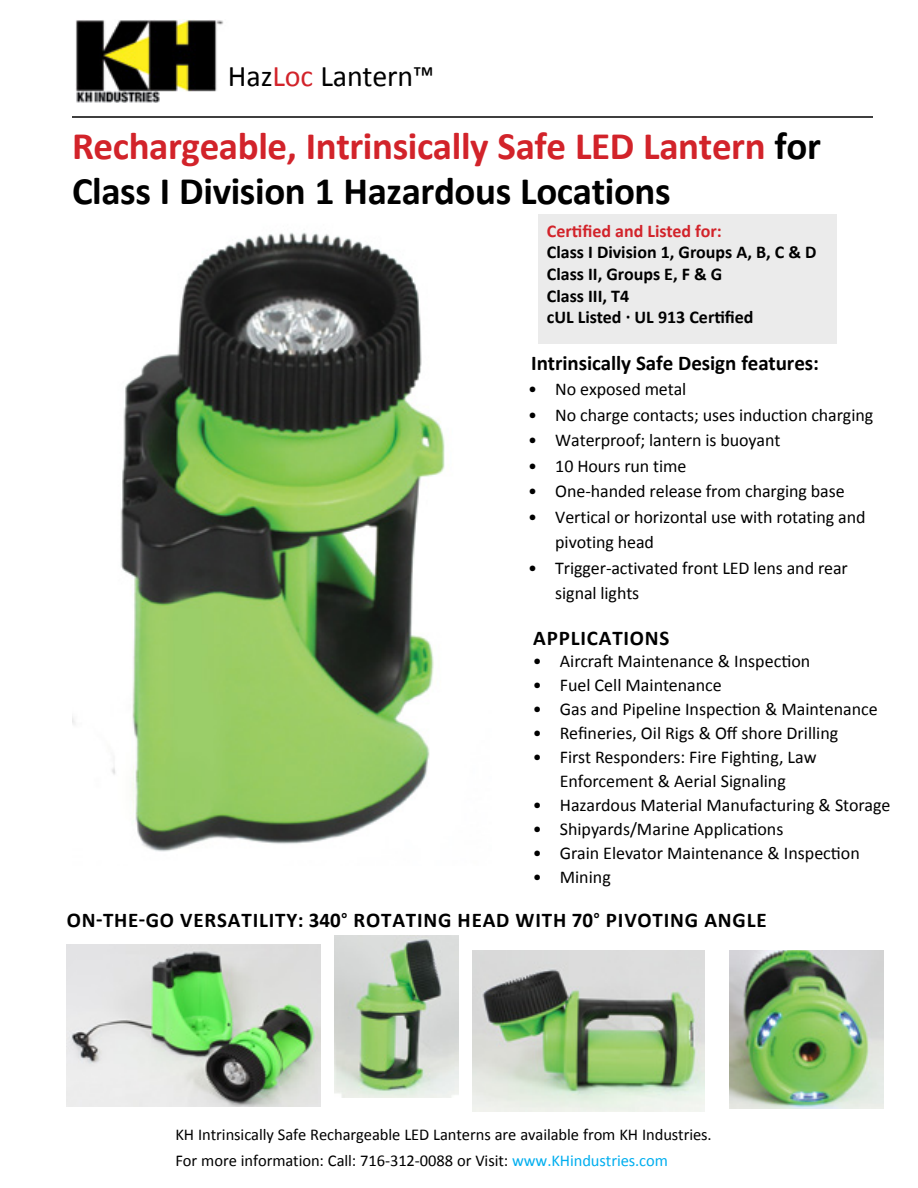
<style>
.page{position:relative;width:918px;height:1188px;background:#fff}
.page>*{position:absolute;margin:0;border:0;box-sizing:border-box;transform-origin:0 0}
.t1{font:700 39px/45px "Calibri";letter-spacing:-.01em;color:#d2232a}
.t2{font:30px "Calibri";letter-spacing:-.005em;color:#000}
.t3{font:700 21px "Calibri";letter-spacing:.04em;color:#000}
.t4{font:700 21px "Calibri";letter-spacing:-.005em;color:#000}
.t5{font:18px/25.5px "Calibri";letter-spacing:-.005em;color:#000}
.t6{font:700 18px/21.6px "Calibri";color:#000}
.t7{font:700 18px "Calibri";color:#d2232a}
.t8{font:16.5px/26.2px "Calibri";letter-spacing:-.005em;color:#000}
.s1{color:#d2232a}
.s2{color:#000}
.s3{font-weight:400}
.s4{color:#00aeef}
</style>
<div class="page">
<div style="left:538px;top:214px;width:299px;height:130px;background:#ebebeb"></div>
<hr style="left:72px;top:116px;width:801px;height:2px;background:#000">
<img style="left:72px;top:232px;width:373px;height:620px">
<img style="left:75px;top:20px;width:149px;height:83px">
<img style="left:335px;top:935px;width:124px;height:162px">
<img style="left:472px;top:951px;width:233px;height:160px">
<img style="left:67px;top:945px;width:253px;height:162px">
<img style="left:729px;top:950px;width:155px;height:159px">
<h2 class="t2" style="left:228px;top:57px;width:208px">Haz<span class="s1">Loc</span> Lantern™</h2>
<h1 class="t1" style="left:72px;top:123px;width:750px">Rechargeable, Intrinsically Safe LED Lantern <span class="s2">for<br>Class I Division 1 Hazardous Locations</span></h1>
<p class="t7" style="left:547px;top:219px;width:176px">Certified and Listed for:</p>
<p class="t6" style="left:547px;top:242px;width:269px">Class I Division 1, Groups A, B, C &amp; D<br>Class II, Groups E, F &amp; G<br>Class III, T4<br>cUL Listed · UL 913 Certified</p>
<p class="t4" style="left:531px;top:349px;width:289px">Intrinsically Safe Design features:</p>
<p class="t5" style="left:528px;top:377px;width:160px">• No exposed metal</p>
<p class="t5" style="left:528px;top:402px;width:346px">• No charge contacts; uses induction charging</p>
<p class="t5" style="left:528px;top:428px;width:254px">• Waterproof; lantern is buoyant</p>
<p class="t5" style="left:528px;top:453px;width:160px">• 10 Hours run time</p>
<p class="t5" style="left:528px;top:479px;width:318px">• One-handed release from charging base</p>
<p class="t5" style="left:555px;top:504px;width:312px;text-indent:-27px">• Vertical or horizontal use with rotating and pivoting head</p>
<p class="t5" style="left:555px;top:555px;width:294px;text-indent:-27px">• Trigger-activated front LED lens and rear signal lights</p>
<p class="t3" style="left:533px;top:625px;width:49px">Applica</p>
<p class="t3" style="left:612px;top:625px;width:57px">tions</p>
<p class="t5" style="left:533px;top:648px;width:279px">• Aircraft Maintenance &amp; Inspection</p>
<p class="t5" style="left:533px;top:672px;width:191px">• Fuel Cell Maintenance</p>
<p class="t5" style="left:533px;top:696px;width:347px">• Gas and Pipeline Inspection &amp; Maintenance</p>
<p class="t5" style="left:533px;top:720px;width:307px">• Refineries, Oil Rigs &amp; Off shore Drilling</p>
<p class="t5" style="left:533px;top:745px;width:285px;line-height:24px;text-align:center">• First Responders: Fire Fighting, Law<br>Enforcement &amp; Aerial Signaling</p>
<p class="t5" style="left:533px;top:792px;width:359px">• Hazardous Material Manufacturing &amp; Storage</p>
<p class="t5" style="left:533px;top:816px;width:252px">• Shipyards/Marine Applications</p>
<p class="t5" style="left:533px;top:840px;width:329px">• Grain Elevator Maintenance &amp; Inspection</p>
<p class="t5" style="left:533px;top:864px;width:80px">• Mining</p>
<p class="t3" style="left:67px;top:907px;width:598px">On-the-go versatility: 340<span class="s3">°</span> Rotating head with 70<span class="s3">°</span> PIVOTING</p>
<p class="t3" style="left:704px;top:907px;width:64px">angle</p>
<p class="t8" style="left:176px;top:1121px;width:538px">KH Intrinsically Safe Rechargeable LED Lanterns are available from KH Industries.<br>For more information: Call: 716-312-0088 or Visit: <span class="s4">www.KHindustries.com</span></p>
</div>
